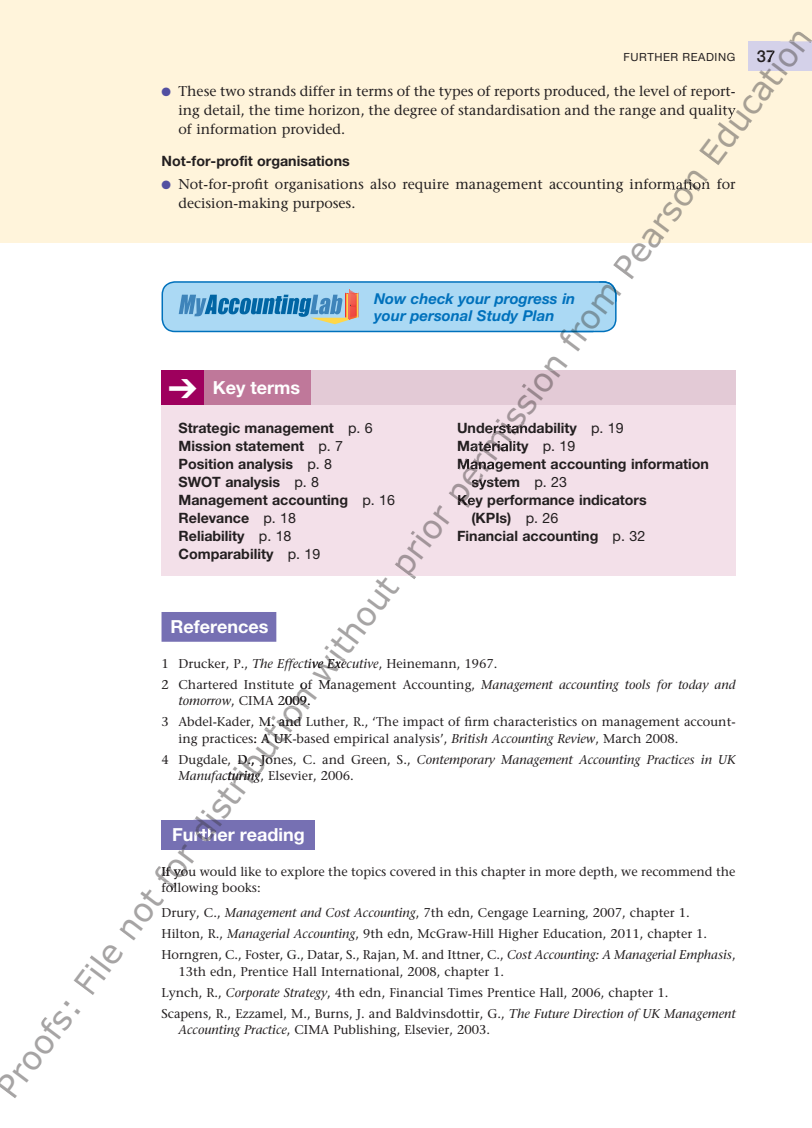
<style>
.page{position:relative;width:812px;height:1128px;background:#fff}
.page>*{position:absolute;margin:0;border:0;box-sizing:border-box;transform-origin:0 0}
.t1{font:33px "Verdana";color:#a6a4a4}
.t2{font:700 18px "Helvetica Neue";color:#fff}
.t3{font:500 16.5px "Helvetica Neue";color:#231f20}
.t4{font:italic 700 15px/16.5px "Helvetica Neue";color:#0071bc}
.t5{font:700 14.25px/18px "Helvetica Neue";color:#231f20}
.t6{font:14.25px/18.8px "Stone Serif";color:#231f20;text-align:justify}
.t7{font:700 14.25px "Helvetica Neue";color:#1b1316}
.t8{font:12.75px/21px "Stone Serif";color:#231f20}
.t9{font:italic 12.75px/16.5px "Stone Serif";color:#231f20}
.t10{font:11.25px "Helvetica Neue";letter-spacing:.05em;color:#231f20}
.s1{color:#5c5780}
.s2{color:#a2959a}
.s3{color:#9a888f}
.s4{color:#7a94a1}
.s5{color:#a7a094}
.s6{color:#140e16}
.s7{color:#524fa1}
.s8{color:#1a1613}
.s9{font-weight:400}
.s10{color:#1b1316}
.s11{color:#231f20}
.s12{font-weight:400;color:#231f20}
.s13{font-style:italic}
.s14{font-style:normal}
.s15{color:#a6a4a4}
</style>
<div class="page">
<div style="left:0;top:1px;width:812px;height:242px;background:#fff4db"></div>
<div style="left:161px;top:612px;width:115px;height:30px;background:#7670b3"></div>
<div style="left:161px;top:820px;width:154px;height:30px;background:#7670b3"></div>
<div style="left:161px;top:375px;width:575px;height:200px;background:#f3e0e9"></div>
<div style="left:272px;top:371px;width:464px;height:34px;background:#e3cad6"></div>
<div style="left:174px;top:371px;width:136px;height:34px;background:#bf789a"></div>
<div style="left:161px;top:371px;width:43px;height:34px;background:#9e005d"></div>
<svg style="left:161px;top:281px;width:400px;height:51px;background:#94c6e4"></svg>
<svg style="left:162px;top:866px;width:25px;height:13px"></svg>
<svg style="left:166px;top:883px;width:9px;height:5px"></svg>
<svg style="left:264px;top:717px;width:24px;height:12px"></svg>
<svg style="left:263px;top:733px;width:25px;height:13px"></svg>
<svg style="left:238px;top:754px;width:37px;height:12px"></svg>
<svg style="left:230px;top:771px;width:31px;height:12px"></svg>
<svg style="left:191px;top:829px;width:5px;height:7px"></svg>
<svg style="left:196px;top:828px;width:21px;height:13px"></svg>
<svg style="left:319px;top:658px;width:27px;height:13px"></svg>
<svg style="left:487px;top:425px;width:43px;height:8px"></svg>
<svg style="left:492px;top:423px;width:33px;height:13px"></svg>
<svg style="left:473px;top:441px;width:45px;height:10px"></svg>
<svg style="left:478px;top:441px;width:33px;height:13px"></svg>
<svg style="left:459px;top:461px;width:44px;height:9px"></svg>
<svg style="left:464px;top:459px;width:33px;height:13px"></svg>
<svg style="left:472px;top:480px;width:18px;height:10px"></svg>
<svg style="left:472px;top:478px;width:11px;height:8px"></svg>
<svg style="left:470px;top:497px;width:6px;height:8px"></svg>
<svg style="left:458px;top:495px;width:12px;height:13px"></svg>
<div style="left:561px;top:281px;width:55px;height:51px;background:linear-gradient(to right,#aedbf5,#a5d5f2)"></div>
<svg style="left:670px;top:179px;width:38px;height:13px"></svg>
<svg style="left:675px;top:179px;width:23px;height:14px"></svg>
<div style="left:758px;top:42px;width:54px;height:29px;background:#d4d1e9"></div>
<svg style="left:769px;top:51px;width:5px;height:8px"></svg>
<svg style="left:766px;top:59px;width:5px;height:3px"></svg>
<svg style="left:725px;top:108px;width:11px;height:11px"></svg>
<h1 class="t1" style="left:-11px;top:1083px;width:1332px;rotate:-53deg">Proofs: File not for <span class="s1">dis</span>tribution withou<span class="s2">t</span> p<span class="s2">rior permis</span><span class="s3">sion</span> fr<span class="s4">om</span> Pea<span class="s5">rson Education</span></h1>
<p class="t10" style="left:623px;top:53px;width:113px">FURTHER READING</p>
<p class="t3" style="left:757px;top:50px;width:20px">3<span class="s6">7</span></p>
<p class="t6" style="left:178px;top:84px;width:559px;text-indent:-17px"><span class="s7">●</span> These two strands differ in terms of the types of reports produced, the level of report&shy;ing detail, the time horizon, the degree of standardisation and the range and quality of information provided.</p>
<p class="t5" style="left:161px;top:153px;width:190px">Not-for-profit organisations</p>
<p class="t6" style="left:178px;top:177px;width:559px;text-indent:-17px"><span class="s7">●</span> Not-for-profit organisations also require management accounting infor<span class="s8">mation</span> for decision-making purposes.</p>
<p class="t4" style="left:374px;top:292px;width:203px">Now check your progress in your personal Study Plan</p>
<h2 class="t2" style="left:213px;top:381px;width:89px">Key terms</h2>
<p class="t5" style="left:178px;top:420px;width:218px">Strategic management <span class="s9">p. 6<br></span>Mission statement <span class="s9">p. 7<br></span>Position analysis <span class="s9">p. 8<br></span>SWOT analysis <span class="s9">p. 8<br></span>Management accounting <span class="s9">p. 16<br></span>Relevance <span class="s9">p. 18<br></span>Reliability <span class="s9">p. 18<br></span>Comparability <span class="s9">p. 19</span></p>
<p class="t5" style="left:457px;top:420px;width:168px">Und<span class="s10">erstan</span>dability <span class="s9">p. 19</span></p>
<p class="t7" style="left:457px;top:441px;width:120px"><span class="s11">Ma</span>terial<span class="s11">ity</span> <span class="s12">p. 19</span></p>
<p class="t5" style="left:457px;top:456px;width:253px"><span class="s10">Manag</span>ement accounting information</p>
<p class="t5" style="left:471px;top:474px;width:97px"><span class="s10">sy</span>stem <span class="s9">p. 23</span></p>
<p class="t5" style="left:457px;top:492px;width:191px"><span class="s10">Ke</span>y performance indicators</p>
<p class="t5" style="left:471px;top:510px;width:88px">(KPIs) <span class="s9">p. 26</span></p>
<p class="t5" style="left:457px;top:528px;width:190px">Financial accounting <span class="s9">p. 32</span></p>
<h2 class="t2" style="left:170px;top:620px;width:99px">References</h2>
<p class="t8" style="left:161px;top:654px;width:337px">1 Drucker, P., <span class="s13">The Effective Executive</span>, Heinemann, 1967.<br>2 Chartered Institute of</p>
<p class="t9" style="left:318px;top:677px;width:419px"><span class="s14">Management Accounting,</span> Management accounting tools for today and</p>
<p class="t8" style="left:161px;top:692px;width:576px;text-indent:17px"><span class="s13">tomorrow</span>, CIMA 2009.<br>3 Abdel-Kader, M. and Luther, R., ‘The impact of firm characteristics on management account-</p>
<p class="t8" style="left:161px;top:729px;width:518px;text-indent:17px">ing practices: A UK-based empirical analysis’, <span class="s13">British Accounting Review</span>, March 2008.<br>4 Dugdale,</p>
<p class="t9" style="left:178px;top:752px;width:559px;text-indent:59px"><span class="s14">D., Jones, C. and Green, S.,</span> Contemporary Management Accounting Practices in UK<br>Manufacturing<span class="s14">, Elsevier, 2006.</span></p>
<h2 class="t2" style="left:172px;top:828px;width:134px">Fu<span class="s15">rth</span>er reading</h2>
<p class="t8" style="left:161px;top:864px;width:575px;line-height:16.5px">If you would like to explore the topics covered in this chapter in more depth, we recommend the following books:</p>
<p class="t8" style="left:161px;top:904px;width:576px">Drury, C., <span class="s13">Management and Cost Accounting</span>, 7th edn, Cengage Learning, 2007, chapter 1.<br>Hilton, R., <span class="s13">Managerial Accounting</span>, 9th edn, McGraw-Hill Higher Education, 2011, chapter 1.<br>Horngren, C., Foster, G., Datar, S., Rajan, M. and Ittner, C., <span class="s13">Cost Accounting: A Managerial Emphasis</span>,</p>
<p class="t8" style="left:161px;top:962px;width:576px;text-indent:17px">13th edn, Prentice Hall International, 2008, chapter 1.<br>Lynch, R., <span class="s13">Corporate Strategy</span>, 4th edn, Financial Times Prentice Hall, 2006, chapter 1.<br>Scapens, R., Ezzamel, M., Burns, J. and Baldvinsdottir, G., <span class="s13">The Future Direction of UK Management</span></p>
<p class="t8" style="left:178px;top:1021px;width:313px"><span class="s13">Accounting Practice</span>, CIMA Publishing, Elsevier, 2003.</p>
</div>
